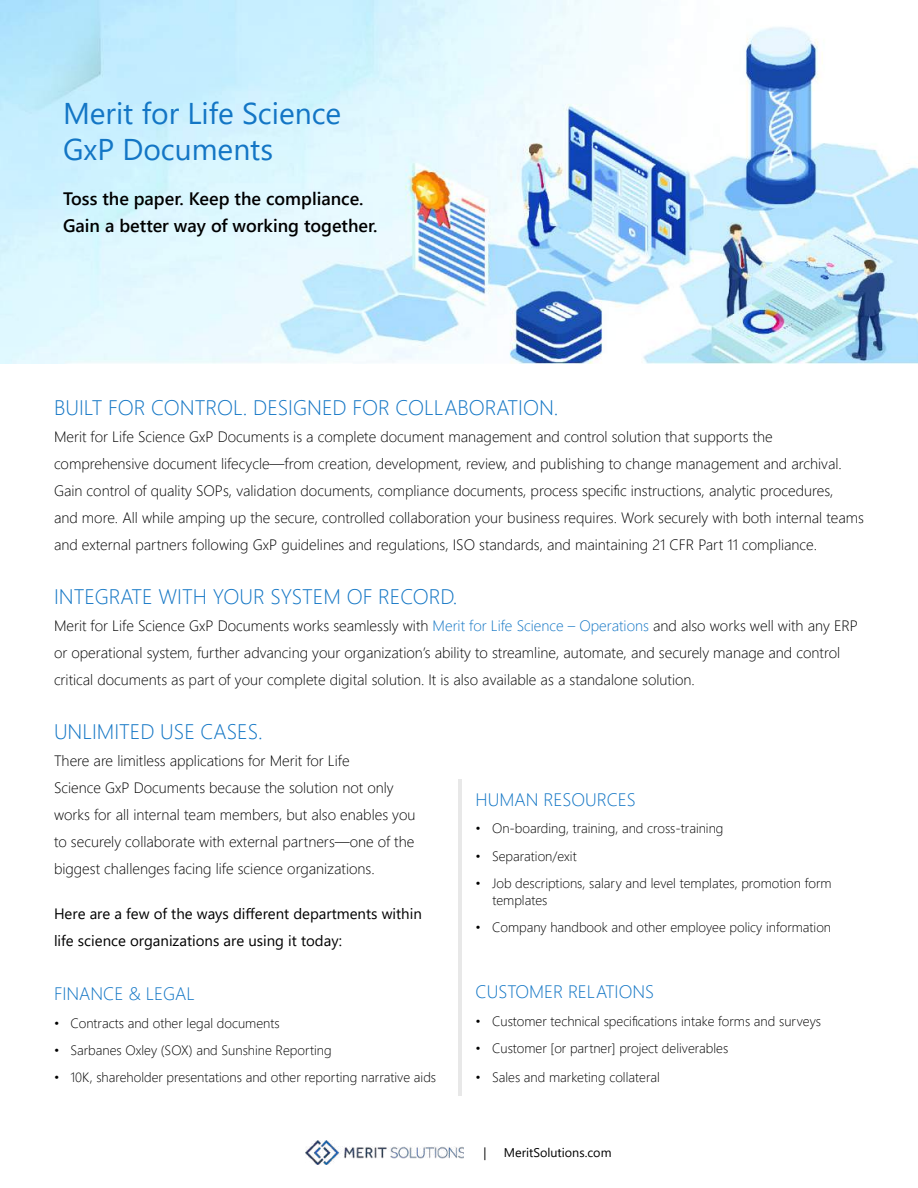
<style>
.page{position:relative;width:918px;height:1188px;background:#fff}
.page>*{position:absolute;margin:0;border:0;box-sizing:border-box;transform-origin:0 0}
.t1{font:30px/36px "Segoe UI";color:#1376c5}
.t2{font:300 21px "Segoe UI";color:#1376c5}
.t3{font:600 18px/27px "Segoe UI";color:#000}
.t4{font:300 18px "Segoe UI";color:#1376c5}
.t5{font:300 15px/27px "Segoe UI";color:#000}
.t6{font:15px/27px "Segoe UI";color:#000}
.t7{font:300 13.5px/16.5px "Segoe UI";color:#000}
.t8{font:12.6px "Segoe UI";color:#000}
.s1{color:#1376c5}
</style>
<div class="page">
<img style="left:0;top:0;width:918px;height:364px">
<img style="left:306px;top:1140px;width:158px;height:25px">
<hr style="left:458px;top:780px;width:3px;height:316px;background:#c7c7c7">
<h1 class="t1" style="left:63px;top:93px;width:280px">Merit for Life Science<br>GxP Documents</h1>
<p class="t3" style="left:63px;top:184px;width:316px">Toss the paper. Keep the compliance.<br>Gain a better way of working together.</p>
<h2 class="t2" style="left:54px;top:388px;width:506px">BUILT FOR CONTROL. DESIGNED FOR COLLABORATION.</h2>
<p class="t5" style="left:54px;top:422px;width:811px">Merit for Life Science GxP Documents is a complete document management and control solution that supports the comprehensive document lifecycle—from creation, development, review, and publishing to change management and archival.<br>Gain control of quality SOPs, validation documents, compliance documents, process specific instructions, analytic procedures,<br>and more. All while amping up the secure, controlled collaboration your business requires. Work securely with both internal teams and external partners following GxP guidelines and regulations, ISO standards, and maintaining 21 CFR Part 11 compliance.</p>
<h2 class="t2" style="left:54px;top:577px;width:405px">INTEGRATE WITH YOUR SYSTEM OF RECORD.</h2>
<p class="t5" style="left:54px;top:611px;width:806px">Merit for Life Science GxP Documents works seamlessly with <span class="s1">Merit for Life Science – Operations</span> and also works well with any ERP or operational system, further advancing your organization’s ability to streamline, automate, and securely manage and control critical documents as part of your complete digital solution. It is also available as a standalone solution.</p>
<h2 class="t2" style="left:54px;top:712px;width:210px">UNLIMITED USE CASES.</h2>
<p class="t5" style="left:54px;top:746px;width:363px">There are limitless applications for Merit for Life<br>Science GxP Documents because the solution not only works for all internal team members, but also enables you to securely collaborate with external partners—one of the biggest challenges facing life science organizations.</p>
<p class="t6" style="left:54px;top:899px;width:369px">Here are a few of the ways different departments within life science organizations are using it today:</p>
<p class="t4" style="left:54px;top:977px;width:142px">FINANCE &amp; LEGAL</p>
<p class="t7" style="left:54px;top:1013px;width:227px">• Contracts and other legal documents</p>
<p class="t7" style="left:54px;top:1041px;width:279px">• Sarbanes Oxley (SOX) and Sunshine Reporting</p>
<p class="t7" style="left:54px;top:1068px;width:384px">• 10K, shareholder presentations and other reporting narrative aids</p>
<p class="t4" style="left:476px;top:783px;width:162px">HUMAN RESOURCES</p>
<p class="t7" style="left:476px;top:819px;width:249px">• On-boarding, training, and cross-training</p>
<p class="t7" style="left:476px;top:846px;width:103px">• Separation/exit</p>
<p class="t7" style="left:492px;top:874px;width:341px;text-indent:-17px">• Job descriptions, salary and level templates, promotion form templates</p>
<p class="t7" style="left:476px;top:917px;width:357px">• Company handbook and other employee policy information</p>
<p class="t4" style="left:476px;top:975px;width:180px">CUSTOMER RELATIONS</p>
<p class="t7" style="left:476px;top:1011px;width:347px">• Customer technical specifications intake forms and surveys</p>
<p class="t7" style="left:476px;top:1039px;width:254px">• Customer [or partner] project deliverables</p>
<p class="t7" style="left:476px;top:1067px;width:186px">• Sales and marketing collateral</p>
<p class="t8" style="left:484px;top:1140px;width:5px">|</p>
<p class="t8" style="left:504px;top:1140px;width:109px">MeritSolutions.com</p>
</div>
